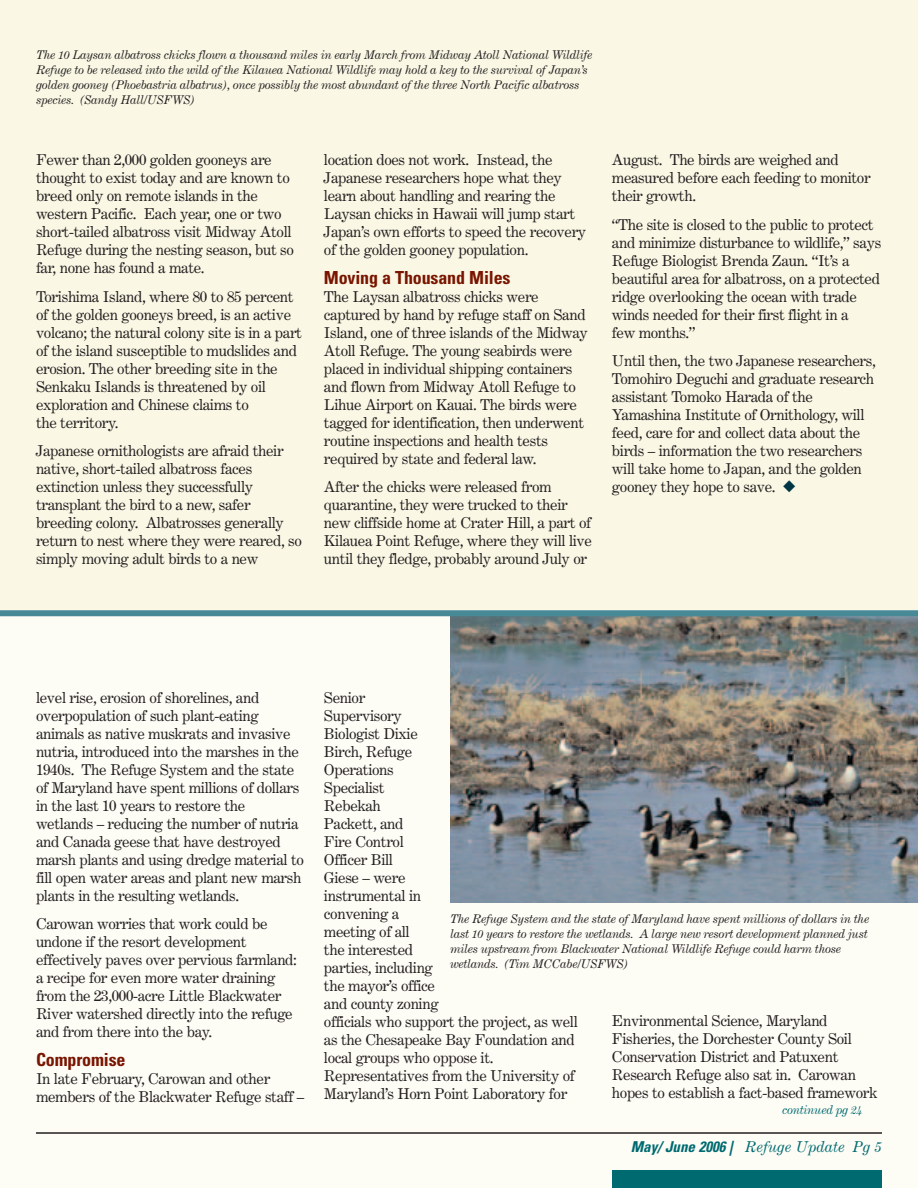
<style>
.page{position:relative;width:918px;height:1188px;background:#fdfcf5}
.page>*{position:absolute;margin:0;border:0;box-sizing:border-box;transform-origin:0 0}
.t1{font:700 condensed 18px "Univers";letter-spacing:-.01em;color:#791500}
.t2{font:15px/18px "Century Expanded";letter-spacing:-.025em;color:#231f20}
.t3{font:italic 15px "Century Expanded";color:#006a71}
.t4{font:italic 12px/15px "Century Expanded";letter-spacing:-.025em;color:#231f20}
.t5{font:italic 12px "Century Expanded";letter-spacing:-.025em;color:#006a71}
.s1{color:#003644}
.s2{font-family:"Univers";font-weight:700;font-stretch:condensed}
</style>
<div class="page">
<hr style="left:36px;top:1132px;width:846px;height:2px;background:#231f20">
<div style="left:612px;top:1170px;width:270px;height:18px;background:#006a71"></div>
<div style="left:0;top:0;width:918px;height:612px;background:#faf8e5"></div>
<img style="left:450px;top:616px;width:468px;height:287px">
<div style="left:0;top:610px;width:918px;height:6px;background:#488998"></div>
<p class="t4" style="left:36px;top:48px;width:558px">The 10 Laysan albatross chicks flown a thousand miles in early March from Midway Atoll National Wildlife Refuge to be released into the wild of the Kilauea National Wildlife may hold a key to the survival of Japan’s golden gooney (Phoebastria albatrus), once possibly the most abundant of the three North Pacific albatross species. (Sandy Hall/USFWS)</p>
<p class="t2" style="left:36px;top:152px;width:260px">Fewer than 2,000 golden gooneys are thought to exist today and are known to breed only on remote islands in the western Pacific. Each year, one or two short-tailed albatross visit Midway Atoll Refuge during the nesting season, but so far, none has found a mate.</p>
<p class="t2" style="left:36px;top:289px;width:268px">Torishima Island, where 80 to 85 percent of the golden gooneys breed, is an active volcano; the natural colony site is in a part of the island susceptible to mudslides and erosion. The other breeding site in the Senkaku Islands is threatened by oil exploration and Chinese claims to<br>the territory.</p>
<p class="t2" style="left:36px;top:443px;width:267px">Japanese ornithologists are afraid their native, short-tailed albatross faces extinction unless they successfully transplant the bird to a new, safer breeding colony. Albatrosses generally return to nest where they were reared, so simply moving adult birds to a new</p>
<p class="t2" style="left:324px;top:152px;width:264px">location does not work. Instead, the Japanese researchers hope what they learn about handling and rearing the Laysan chicks in Hawaii will jump start Japan’s own efforts to speed the recovery of the golden gooney population.</p>
<p class="t1" style="left:324px;top:271px;width:188px">Moving a Thousand Miles</p>
<p class="t2" style="left:324px;top:289px;width:265px">The Laysan albatross chicks were captured by hand by refuge staff on Sand Island, one of three islands of the Midway Atoll Refuge. The young seabirds were placed in individual shipping containers and flown from Midway Atoll Refuge to Lihue Airport on Kauai. The birds were tagged for identification, then underwent routine inspections and health tests required by state and federal law.</p>
<p class="t2" style="left:324px;top:479px;width:270px">After the chicks were released from quarantine, they were trucked to their new cliffside home at Crater Hill, a part of Kilauea Point Refuge, where they will live until they fledge, probably around July or</p>
<p class="t2" style="left:612px;top:152px;width:260px">August. The birds are weighed and measured before each feeding to monitor their growth.</p>
<p class="t2" style="left:612px;top:217px;width:271px">“The site is closed to the public to protect and minimize disturbance to wildlife,” says Refuge Biologist Brenda Zaun. “It’s a beautiful area for albatross, on a protected ridge overlooking the ocean with trade winds needed for their first flight in a<br>few months.”</p>
<p class="t2" style="left:612px;top:353px;width:265px">Until then, the two Japanese researchers, Tomohiro Deguchi and graduate research assistant Tomoko Harada of the Yamashina Institute of Ornithology, will feed, care for and collect data about the birds – information the two researchers will take home to Japan, and the golden gooney they hope to save. <span class="s1">◆</span></p>
<p class="t2" style="left:36px;top:690px;width:270px">level rise, erosion of shorelines, and overpopulation of such plant-eating animals as native muskrats and invasive nutria, introduced into the marshes in the 1940s. The Refuge System and the state of Maryland have spent millions of dollars in the last 10 years to restore the wetlands – reducing the number of nutria and Canada geese that have destroyed marsh plants and using dredge material to fill open water areas and plant new marsh plants in the resulting wetlands.</p>
<p class="t2" style="left:36px;top:917px;width:263px">Carowan worries that work could be undone if the resort development effectively paves over pervious farmland: a recipe for even more water draining from the 23,000-acre Little Blackwater River watershed directly into the refuge and from there into the bay.</p>
<p class="t1" style="left:36px;top:1053px;width:91px">Compromise</p>
<p class="t2" style="left:36px;top:1071px;width:270px">In late February, Carowan and other members of the Blackwater Refuge staff –</p>
<p class="t2" style="left:324px;top:690px;width:255px">Senior<br>Supervisory<br>Biologist Dixie<br>Birch, Refuge<br>Operations<br>Specialist<br>Rebekah<br>Packett, and<br>Fire Control<br>Officer Bill<br>Giese – were<br>instrumental in<br>convening a<br>meeting of all<br>the interested<br>parties, including<br>the mayor’s office<br>and county zoning<br>officials who support the project, as well as the Chesapeake Bay Foundation and local groups who oppose it.<br>Representatives from the University of<br>Maryland’s Horn Point Laboratory for</p>
<p class="t4" style="left:450px;top:912px;width:421px">The Refuge System and the state of Maryland have spent millions of dollars in the last 10 years to restore the wetlands. A large new resort development planned just miles upstream from Blackwater National Wildlife Refuge could harm those wetlands. (Tim MCCabe/USFWS)</p>
<p class="t2" style="left:612px;top:1014px;width:267px">Environmental Science, Maryland Fisheries, the Dorchester County Soil Conservation District and Patuxent Research Refuge also sat in. Carowan hopes to establish a fact-based framework</p>
<p class="t5" style="left:782px;top:1106px;width:82px">continued pg 24</p>
<p class="t3" style="left:631px;top:1141px;width:253px"><span class="s2">May/ June 2006 |</span> Refuge Update Pg 5</p>
</div>
